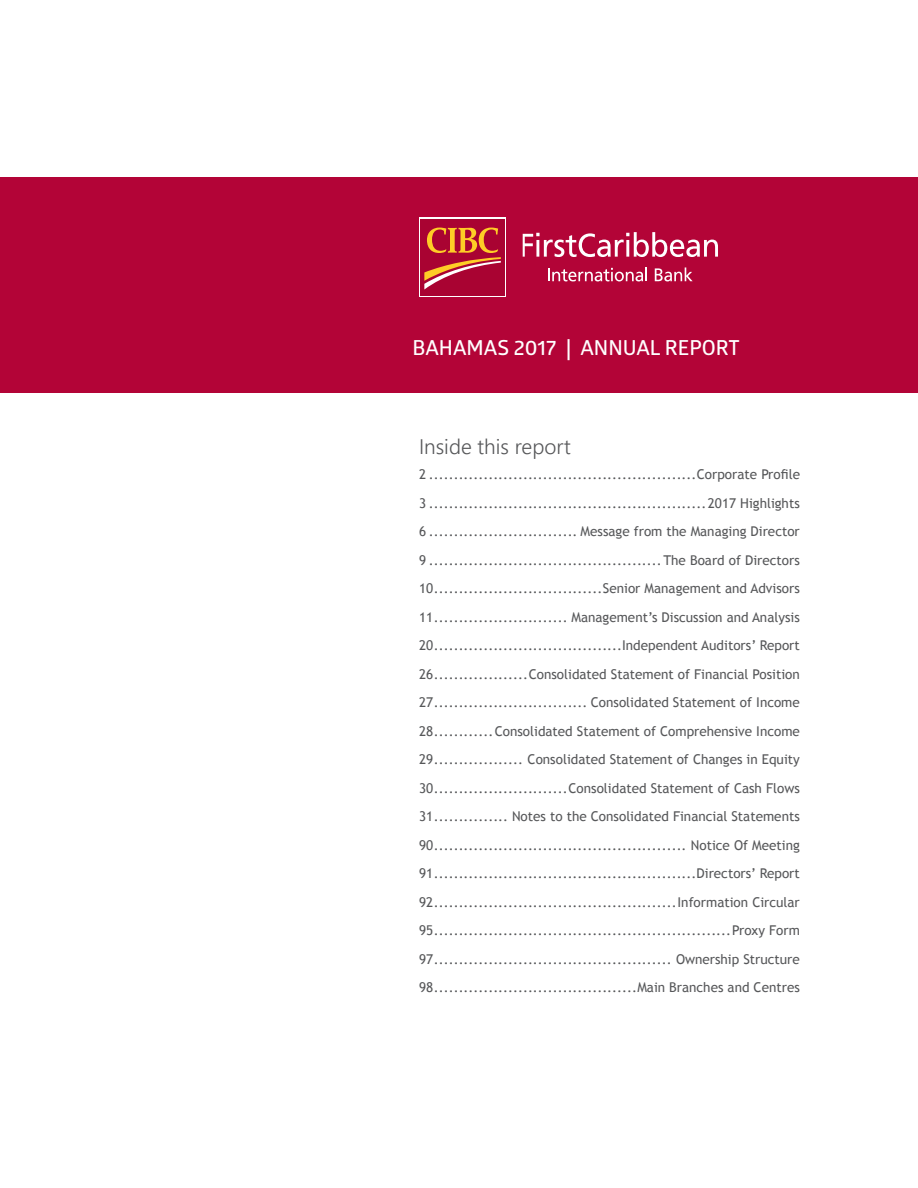
<style>
.page{position:relative;width:918px;height:1188px;background:#fff}
.page>*{position:absolute;margin:0;border:0;box-sizing:border-box;transform-origin:0 0}
.t1{font:21px "Webly Sleek UI Semilight";color:#57585a}
.t2{font:20.7px "Glober Bold Free";color:#fff}
.t3{font:13.5px/28.5px "Trebuchet MS";color:#57585a;text-align:justify}
.s1{font-family:"Webly Sleek UI Semibold"}
</style>
<div class="page">
<div style="left:0;top:177px;width:918px;height:216px;background:#b30437"></div>
<div style="left:419px;top:217px;width:87px;height:80px;background:linear-gradient(to right,#a90332,#a90332)"></div>
<div style="left:420px;top:219px;width:84px;height:76px;background:#a90332"></div>
<svg style="left:424px;top:228px;width:77px;height:62px"></svg>
<svg style="left:548px;top:267px;width:99px;height:14px"></svg>
<svg style="left:655px;top:267px;width:38px;height:14px"></svg>
<svg style="left:523px;top:232px;width:195px;height:25px"></svg>
<h2 class="t2" style="left:413px;top:340px;width:329px">BAHAMAS 2017 <span class="s1">|</span> ANNUAL REPORT</h2>
<h1 class="t1" style="left:419px;top:431px;width:153px">Inside this report</h1>
<p class="t3" style="left:419px;top:460px;width:382px">2 ......................................................Corporate Profile 3 ........................................................2017 Highlights 6 .............................. Message from the Managing Director 9 ...............................................The Board of Directors 10 ..................................Senior Management and Advisors 11 ........................... Management’s Discussion and Analysis 20 ......................................Independent Auditors’ Report 26 ...................Consolidated Statement of Financial Position 27 ............................... Consolidated Statement of Income 28 ............Consolidated Statement of Comprehensive Income 29 .................. Consolidated Statement of Changes in Equity 30 ...........................Consolidated Statement of Cash Flows 31 ............... Notes to the Consolidated Financial Statements 90 ................................................... Notice Of Meeting 91 .....................................................Directors’ Report 92 .................................................Information Circular 95 ............................................................Proxy Form 97 ................................................ Ownership Structure 98 .........................................Main Branches and Centres</p>
</div>
